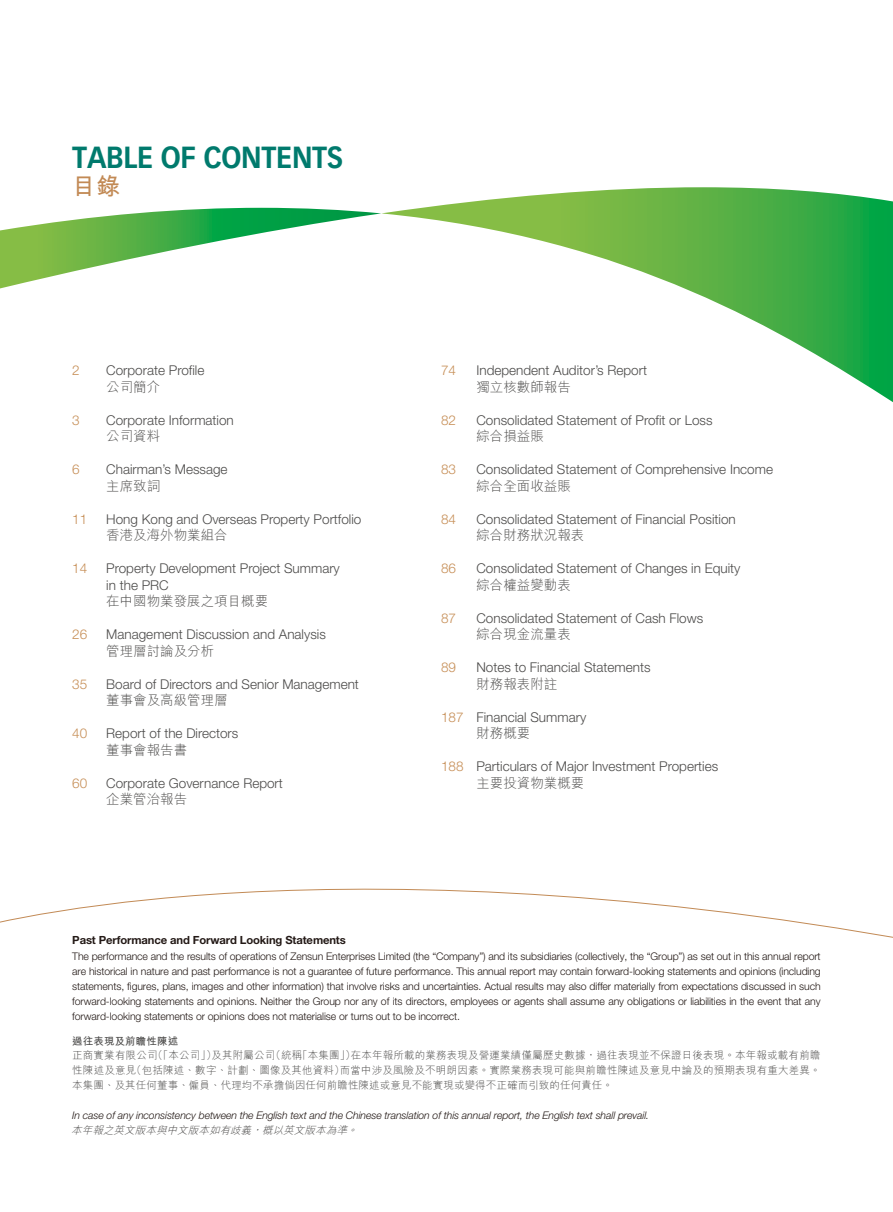
<style>
.page{position:relative;width:893px;height:1212px;background:#fff}
.page>*{position:absolute;margin:0;border:0;box-sizing:border-box;transform-origin:0 0}
.t1{font:700 30px "Vectora LT Std";letter-spacing:-.01em;color:#007a6d;scale:.9 1}
.t2{font:700 24px "M Hei HK";color:#c28a55}
.t3{font:300 13.5px/16.5px "Helvetica Neue LT Std";color:#4c4b4a}
.t4{font:300 13.5px "M Hei HK";color:#4c4b4a}
.t5{font:300 13.5px "Helvetica Neue LT Std";color:#c68e56}
.t6{font:700 11.25px "Helvetica Neue LT Std";letter-spacing:-.01em;color:#231916}
.t7{font:300 10.5px/15px "Helvetica Neue LT Std";letter-spacing:-.01em;color:#231916;text-align:justify}
.t8{font:300 10.5px/15px "M Hei HK";letter-spacing:.01em;color:#4c4b4a;text-align:justify}
.t9{font:italic 300 10.5px "Helvetica Neue LT Std";letter-spacing:-.01em;color:#231916}
.t10{font:italic 300 10.5px "M Hei HK";color:#4c4b4a}
.t11{font:700 10.5px "M Hei HK";letter-spacing:.01em;color:#4c4b4a}
</style>
<div class="page">
<svg style="left:0;top:208px;width:381px;height:80px"></svg>
<svg style="left:381px;top:187px;width:512px;height:215px"></svg>
<svg style="left:0;top:888px;width:893px;height:50px"></svg>
<h1 class="t1" style="left:72px;top:139px;width:303px">TABLE OF CONTENTS</h1>
<h2 class="t2" style="left:72px;top:168px;width:49px">目錄</h2>
<p class="t5" style="left:72px;top:362px;width:9px">2</p>
<p class="t5" style="left:72px;top:412px;width:9px">3</p>
<p class="t5" style="left:72px;top:461px;width:9px">6</p>
<p class="t5" style="left:72px;top:511px;width:17px">11</p>
<p class="t5" style="left:72px;top:560px;width:17px">14</p>
<p class="t5" style="left:72px;top:626px;width:17px">26</p>
<p class="t5" style="left:72px;top:676px;width:17px">35</p>
<p class="t5" style="left:72px;top:725px;width:17px">40</p>
<p class="t5" style="left:72px;top:775px;width:17px">60</p>
<p class="t3" style="left:106px;top:362px;width:100px">Corporate Profile</p>
<p class="t4" style="left:106px;top:377px;width:55px">公司簡介</p>
<p class="t3" style="left:106px;top:411px;width:129px">Corporate Information</p>
<p class="t4" style="left:106px;top:427px;width:55px">公司資料</p>
<p class="t3" style="left:106px;top:461px;width:123px">Chairman’s Message</p>
<p class="t4" style="left:106px;top:476px;width:55px">主席致詞</p>
<p class="t3" style="left:106px;top:510px;width:257px">Hong Kong and Overseas Property Portfolio</p>
<p class="t4" style="left:106px;top:526px;width:123px">香港及海外物業組合</p>
<p class="t3" style="left:106px;top:560px;width:235px">Property Development Project Summary in the PRC</p>
<p class="t4" style="left:106px;top:592px;width:163px">在中國物業發展之項目概要</p>
<p class="t3" style="left:106px;top:626px;width:221px">Management Discussion and Analysis</p>
<p class="t4" style="left:106px;top:641px;width:109px">管理層討論及分析</p>
<p class="t3" style="left:106px;top:675px;width:254px">Board of Directors and Senior Management</p>
<p class="t4" style="left:106px;top:691px;width:123px">董事會及高級管理層</p>
<p class="t3" style="left:106px;top:725px;width:134px">Report of the Directors</p>
<p class="t4" style="left:106px;top:740px;width:82px">董事會報告書</p>
<p class="t3" style="left:106px;top:774px;width:178px">Corporate Governance Report</p>
<p class="t4" style="left:106px;top:790px;width:82px">企業管治報告</p>
<p class="t5" style="left:441px;top:362px;width:17px">74</p>
<p class="t5" style="left:441px;top:412px;width:17px">82</p>
<p class="t5" style="left:441px;top:461px;width:17px">83</p>
<p class="t5" style="left:441px;top:511px;width:17px">84</p>
<p class="t5" style="left:441px;top:560px;width:17px">86</p>
<p class="t5" style="left:441px;top:610px;width:17px">87</p>
<p class="t5" style="left:441px;top:659px;width:17px">89</p>
<p class="t5" style="left:441px;top:709px;width:24px">187</p>
<p class="t5" style="left:441px;top:758px;width:24px">188</p>
<p class="t3" style="left:476px;top:362px;width:172px">Independent Auditor’s Report</p>
<p class="t4" style="left:476px;top:377px;width:96px">獨立核數師報告</p>
<p class="t3" style="left:476px;top:411px;width:238px">Consolidated Statement of Profit or Loss</p>
<p class="t4" style="left:476px;top:427px;width:69px">綜合損益賬</p>
<p class="t3" style="left:476px;top:461px;width:298px">Consolidated Statement of Comprehensive Income</p>
<p class="t4" style="left:476px;top:476px;width:96px">綜合全面收益賬</p>
<p class="t3" style="left:476px;top:510px;width:261px">Consolidated Statement of Financial Position</p>
<p class="t4" style="left:476px;top:526px;width:109px">綜合財務狀況報表</p>
<p class="t3" style="left:476px;top:560px;width:266px">Consolidated Statement of Changes in Equity</p>
<p class="t4" style="left:476px;top:575px;width:96px">綜合權益變動表</p>
<p class="t3" style="left:476px;top:609px;width:228px">Consolidated Statement of Cash Flows</p>
<p class="t4" style="left:476px;top:625px;width:96px">綜合現金流量表</p>
<p class="t3" style="left:476px;top:659px;width:176px">Notes to Financial Statements</p>
<p class="t4" style="left:476px;top:674px;width:82px">財務報表附註</p>
<p class="t3" style="left:476px;top:708px;width:111px">Financial Summary</p>
<p class="t4" style="left:476px;top:724px;width:55px">財務概要</p>
<p class="t3" style="left:476px;top:758px;width:243px">Particulars of Major Investment Properties</p>
<p class="t4" style="left:476px;top:773px;width:109px">主要投資物業概要</p>
<p class="t6" style="left:72px;top:933px;width:275px">Past Performance and Forward Looking Statements</p>
<p class="t7" style="left:72px;top:948px;width:750px">The performance and the results of operations of Zensun Enterprises Limited (the “Company”) and its subsidiaries (collectively, the “Group”) as set out in this annual report are historical in nature and past performance is not a guarantee of future performance. This annual report may contain forward-looking statements and opinions (including statements, figures, plans, images and other information) that involve risks and uncertainties. Actual results may also differ materially from expectations discussed in such forward-looking statements and opinions. Neither the Group nor any of its directors, employees or agents shall assume any obligations or liabilities in the event that any forward-looking statements or opinions does not materialise or turns out to be incorrect.</p>
<p class="t11" style="left:72px;top:1034px;width:107px">過往表現及前瞻性陳述</p>
<p class="t8" style="left:72px;top:1047px;width:750px">正商實業有限公司（「本公司」）及其附屬公司（統稱「本集團」）在本年報所載的業務表現及營運業績僅屬歷史數據，過往表現並不保證日後表現。本年報或載有前瞻性陳述及意見（包括陳述、數字、計劃、圖像及其他資料）而當中涉及風險及不明朗因素。實際業務表現可能與前瞻性陳述及意見中論及的預期表現有重大差異。本集團、及其任何董事、僱員、代理均不承擔倘因任何前瞻性陳述或意見不能實現或變得不正確而引致的任何責任。</p>
<p class="t9" style="left:72px;top:1108px;width:578px">In case of any inconsistency between the English text and the Chinese translation of this annual report, the English text shall prevail.</p>
<p class="t10" style="left:71px;top:1123px;width:291px">本年報之英文版本與中文版本如有歧義，概以英文版本為準。</p>
</div>
